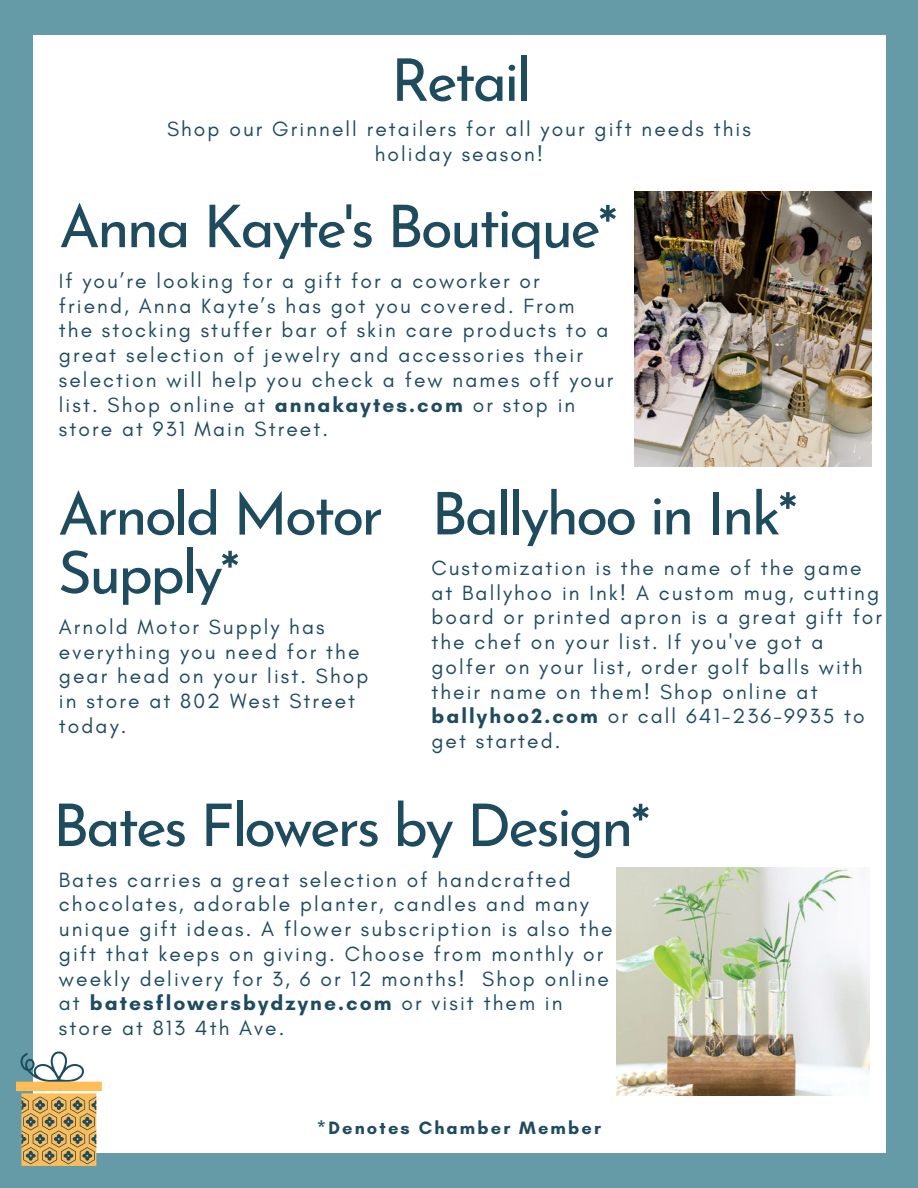
<style>
.page{position:relative;width:918px;height:1188px;background:#649ba7}
.page>*{position:absolute;margin:0;border:0;box-sizing:border-box;transform-origin:0 0}
.t1{font:58.8px/58.5px "Josefin Sans";letter-spacing:-.05em;color:#1f4b5e}
.t2{font:21px/24.8px "Glacial Indifference";letter-spacing:.1em;color:#1f4b5e}
.t3{font:700 18.3px "Glacial Indifference";letter-spacing:.12em;color:#1f4b5e}
.s1{font-weight:700}
</style>
<div class="page">
<div style="left:33px;top:35px;width:852px;height:1118px;background:#fff"></div>
<img style="left:635px;top:191px;width:236px;height:276px">
<img style="left:616px;top:867px;width:254px;height:229px">
<svg style="left:16px;top:1051px;width:85px;height:115px"></svg>
<p class="t1" style="left:391px;top:57px;width:142px">Retail</p>
<p class="t2" style="left:167px;top:116px;width:585px;text-align:center">Shop our Grinnell retailers for all your gift needs this holiday season!</p>
<p class="t1" style="left:59px;top:203px;width:560px">Anna Kayte's Boutique*</p>
<p class="t2" style="left:59px;top:268px;width:556px">If you’re looking for a gift for a coworker or friend, Anna Kayte’s has got you covered. From<br>the stocking stuffer bar of skin care products to a great selection of jewelry and accessories their selection will help you check a few names off your list. Shop online at <span class="s1">annakaytes.com</span> or stop in store at 931 Main Street.</p>
<p class="t1" style="left:58px;top:491px;width:327px">Arnold Motor<br>Supply*</p>
<p class="t2" style="left:59px;top:614px;width:311px">Arnold Motor Supply has everything you need for the gear head on your list. Shop in store at 802 West Street today.</p>
<p class="t1" style="left:431px;top:490px;width:368px">Ballyhoo in Ink*</p>
<p class="t2" style="left:431px;top:555px;width:452px">Customization is the name of the game at Ballyhoo in Ink! A custom mug, cutting board or printed apron is a great gift for the chef on your list. If you've got a golfer on your list, order golf balls with their name on them! Shop online at <span class="s1">ballyhoo2.com</span> or call 641-236-9935 to get started.</p>
<p class="t1" style="left:53px;top:802px;width:599px">Bates Flowers by Design*</p>
<p class="t2" style="left:59px;top:867px;width:555px">Bates carries a great selection of handcrafted chocolates, adorable planter, candles and many unique gift ideas. A flower subscription is also the gift that keeps on giving. Choose from monthly or weekly delivery for 3, 6 or 12 months! Shop online at <span class="s1">batesflowersbydzyne.com</span> or visit them in store at 813 4th Ave.</p>
<p class="t3" style="left:317px;top:1117px;width:286px">*Denotes Chamber Member</p>
</div>
